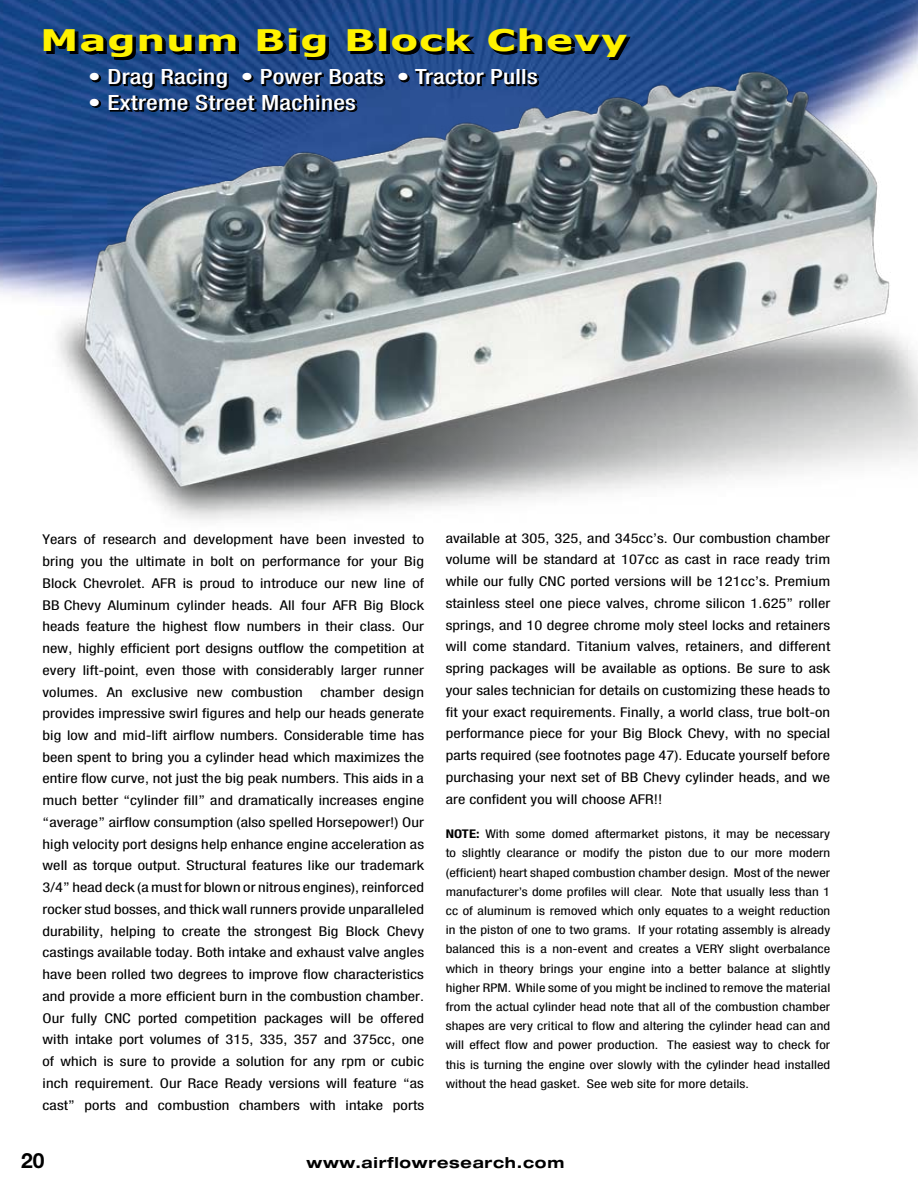
<style>
.page{position:relative;width:918px;height:1188px;background:#fff}
.page>*{position:absolute;margin:0;border:0;box-sizing:border-box;transform-origin:0 0}
.t1{font:700 29.7px "Verdana";letter-spacing:.02em;color:#fff200;scale:1.36 1}
.t2{font:500 condensed 21px "Helvetica Neue";letter-spacing:.01em;color:#fff;scale:1.2 1}
.t3{font:700 21px "Helvetica Neue";color:#000}
.t4{font:700 expanded 15px "Helvetica Neue";letter-spacing:.05em;color:#000}
.t5{font:condensed 13.5px/21.8px "Helvetica Neue";letter-spacing:.005em;color:#000;text-align:justify;scale:1.22 1}
.t6{font:condensed 12px/19.2px "Helvetica Neue";letter-spacing:.005em;color:#000;text-align:justify;scale:1.21 1}
.s1{font-weight:700}
</style>
<div class="page">
<img style="left:0;top:0;width:918px;height:297px">
<img style="left:26px;top:13px;width:892px;height:507px">
<div style="left:382px;top:31px;width:8px;height:23px;border:1px solid #000"></div>
<svg style="left:395px;top:30px;width:236px;height:57px;background:#1f447f"></svg>
<svg style="left:46px;top:30px;width:340px;height:83px;background:#1a3e77"></svg>
<h1 class="t1" style="left:40px;top:21px;width:433px">Magnum Big Block Chevy</h1>
<h2 class="t2" style="left:88px;top:64px;width:376px">• Drag Racing • Power Boats • Tractor Pulls</h2>
<h2 class="t2" style="left:88px;top:90px;width:225px">• Extreme Street Machines</h2>
<p class="t5" style="left:43px;top:529px;width:314px">Years of research and development have been invested to bring you the ultimate in bolt on performance for your Big Block Chevrolet. AFR is proud to introduce our new line of BB Chevy Aluminum cylinder heads. All four AFR Big Block heads feature the highest flow numbers in their class. Our new, highly efficient port designs outflow the competition at every lift-point, even those with considerably larger runner volumes. An exclusive new combustion</p>
<p class="t5" style="left:43px;top:681px;width:314px;text-indent:278px">chamber design provides impressive swirl figures and help our heads generate big low and mid-lift airflow numbers. Considerable time has been spent to bring you a cylinder head which maximizes the entire flow curve, not just the big peak numbers. This aids in a much better “cylinder fill” and dramatically increases engine “average” airflow consumption (also spelled Horsepower!) Our high velocity port designs help enhance engine acceleration as well as torque output. Structural features like our trademark 3/4” head deck (a must for blown or nitrous engines), reinforced rocker stud bosses, and thick wall runners provide unparalleled durability, helping to create the strongest Big Block Chevy castings available today. Both intake and exhaust valve angles have been rolled two degrees to improve flow characteristics and provide a more efficient burn in the combustion chamber.<br>Our fully CNC ported competition packages will be offered with intake port volumes of 315, 335, 357 and 375cc, one of which is sure to provide a solution for any rpm or cubic inch requirement. Our Race Ready versions will feature “as cast” ports and combustion chambers with intake ports</p>
<p class="t5" style="left:446px;top:527px;width:317px">available at 305, 325, and 345cc’s. Our combustion chamber volume will be standard at 107cc as cast in race ready trim while our fully CNC ported versions will be 121cc’s. Premium stainless steel one piece valves, chrome silicon 1.625” roller springs, and 10 degree chrome moly steel locks and retainers will come standard. Titanium valves, retainers, and different spring packages will be available as options. Be sure to ask your sales technician for details on customizing these heads to fit your exact requirements. Finally, a world class, true bolt-on performance piece for your Big Block Chevy, with no special parts required (see footnotes page 47). Educate yourself before purchasing your next set of BB Chevy cylinder heads, and we are confident you will choose AFR!!</p>
<p class="t6" style="left:446px;top:824px;width:319px"><span class="s1">NOTE:</span> With some domed aftermarket pistons, it may be necessary to slightly clearance or modify the piston due to our more modern (efficient) heart shaped combustion chamber design. Most of the newer manufacturer’s dome profiles will clear. Note that usually less than 1 cc of aluminum is removed which only equates to a weight reduction in the piston of one to two grams. If your rotating assembly is already balanced this is a non-event and creates a VERY slight overbalance which in theory brings your engine into a better balance at slightly higher RPM. While some of you might be inclined to remove the material from the actual cylinder head note that all of the combustion chamber shapes are very critical to flow and altering the cylinder head can and will effect flow and power production. The easiest way to check for this is turning the engine over slowly with the cylinder head installed without the head gasket. See web site for more details.</p>
<h2 class="t3" style="left:21px;top:1147px;width:25px">20</h2>
<p class="t4" style="left:306px;top:1154px;width:259px">www.airflowresearch.com</p>
</div>
